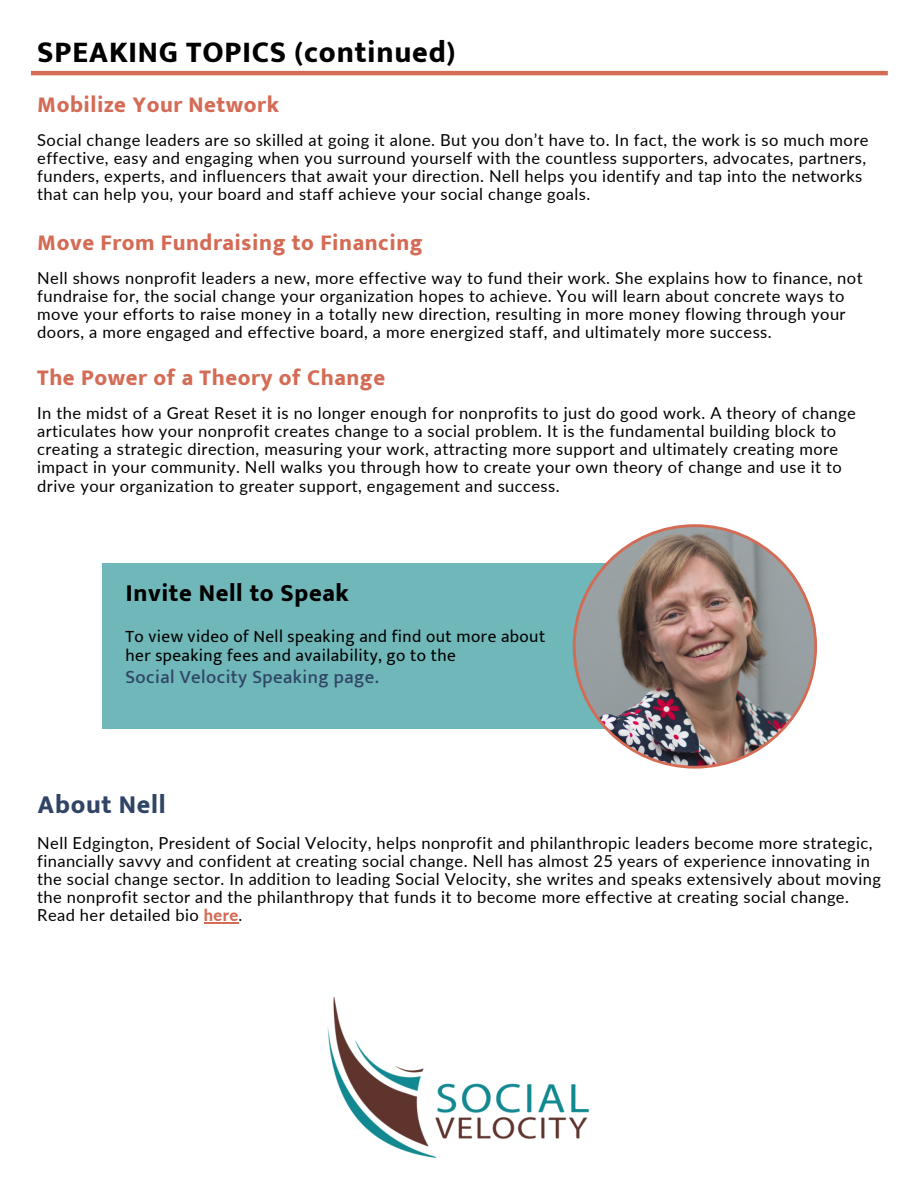
<style>
.page{position:relative;width:918px;height:1186px;background:#fff}
.page>*{position:absolute;margin:0;border:0;box-sizing:border-box;transform-origin:0 0}
.t1{font:800 30px "Mukta Mahee";letter-spacing:.025em;color:#000}
.t2{font:800 25.95px "Mukta Mahee";letter-spacing:.025em;color:#304566}
.t3{font:800 24.45px "Mukta Mahee";letter-spacing:.025em;color:#000}
.t4{font:800 22.5px "Mukta Mahee";letter-spacing:.025em;color:#d46b55}
.t5{font:500 18.75px "Mukta Mahee";letter-spacing:.025em;color:#304566}
.t6{font:17.25px/19.2px "Mukta Mahee";letter-spacing:.025em;color:#000}
.t7{font:16.5px/18px "Lato";letter-spacing:.025em;color:#000}
.s1{font-weight:800;color:#d46b55}
</style>
<div class="page">
<img style="left:327px;top:996px;width:263px;height:163px">
<hr style="left:31px;top:71px;width:857px;height:4px;background:#d46b55">
<div style="left:102px;top:563px;width:667px;height:166px;background:#6fb7b8"></div>
<svg style="left:573px;top:524px;width:244px;height:244px;background:#d17360"></svg>
<img style="left:576px;top:527px;width:238px;height:239px;border-radius:50%">
<hr style="left:204px;top:922px;width:35px;height:1px;background:#d46b55">
<p class="t1" style="left:37px;top:34px;width:420px">SPEAKING TOPICS (continued)</p>
<p class="t4" style="left:37px;top:91px;width:243px">Mobilize Your Network</p>
<p class="t7" style="left:37px;top:131px;width:833px">Social change leaders are so skilled at going it alone. But you don’t have to. In fact, the work is so much more effective, easy and engaging when you surround yourself with the countless supporters, advocates, partners, funders, experts, and influencers that await your direction. Nell helps you identify and tap into the networks that can help you, your board and staff achieve your social change goals.</p>
<p class="t4" style="left:37px;top:229px;width:387px">Move From Fundraising to Financing</p>
<p class="t7" style="left:37px;top:269px;width:827px">Nell shows nonprofit leaders a new, more effective way to fund their work. She explains how to finance, not fundraise for, the social change your organization hopes to achieve. You will learn about concrete ways to move your efforts to raise money in a totally new direction, resulting in more money flowing through your doors, a more engaged and effective board, a more energized staff, and ultimately more success.</p>
<p class="t4" style="left:37px;top:364px;width:349px">The Power of a Theory of Change</p>
<p class="t7" style="left:37px;top:404px;width:820px">In the midst of a Great Reset it is no longer enough for nonprofits to just do good work. A theory of change articulates how your nonprofit creates change to a social problem. It is the fundamental building block to creating a strategic direction, measuring your work, attracting more support and ultimately creating more impact in your community. Nell walks you through how to create your own theory of change and use it to drive your organization to greater support, engagement and success.</p>
<p class="t3" style="left:126px;top:578px;width:225px">Invite Nell to Speak</p>
<p class="t6" style="left:126px;top:626px;width:421px">To view video of Nell speaking and find out more about her speaking fees and availability, go to the</p>
<p class="t5" style="left:126px;top:665px;width:255px">Social Velocity Speaking page.</p>
<p class="t2" style="left:38px;top:788px;width:130px">About Nell</p>
<p class="t7" style="left:37px;top:833px;width:845px">Nell Edgington, President of Social Velocity, helps nonprofit and philanthropic leaders become more strategic, financially savvy and confident at creating social change. Nell has almost 25 years of experience innovating in the social change sector. In addition to leading Social Velocity, she writes and speaks extensively about moving the nonprofit sector and the philanthropy that funds it to become more effective at creating social change.<br>Read her detailed bio <span class="s1">here</span>.</p>
</div>
